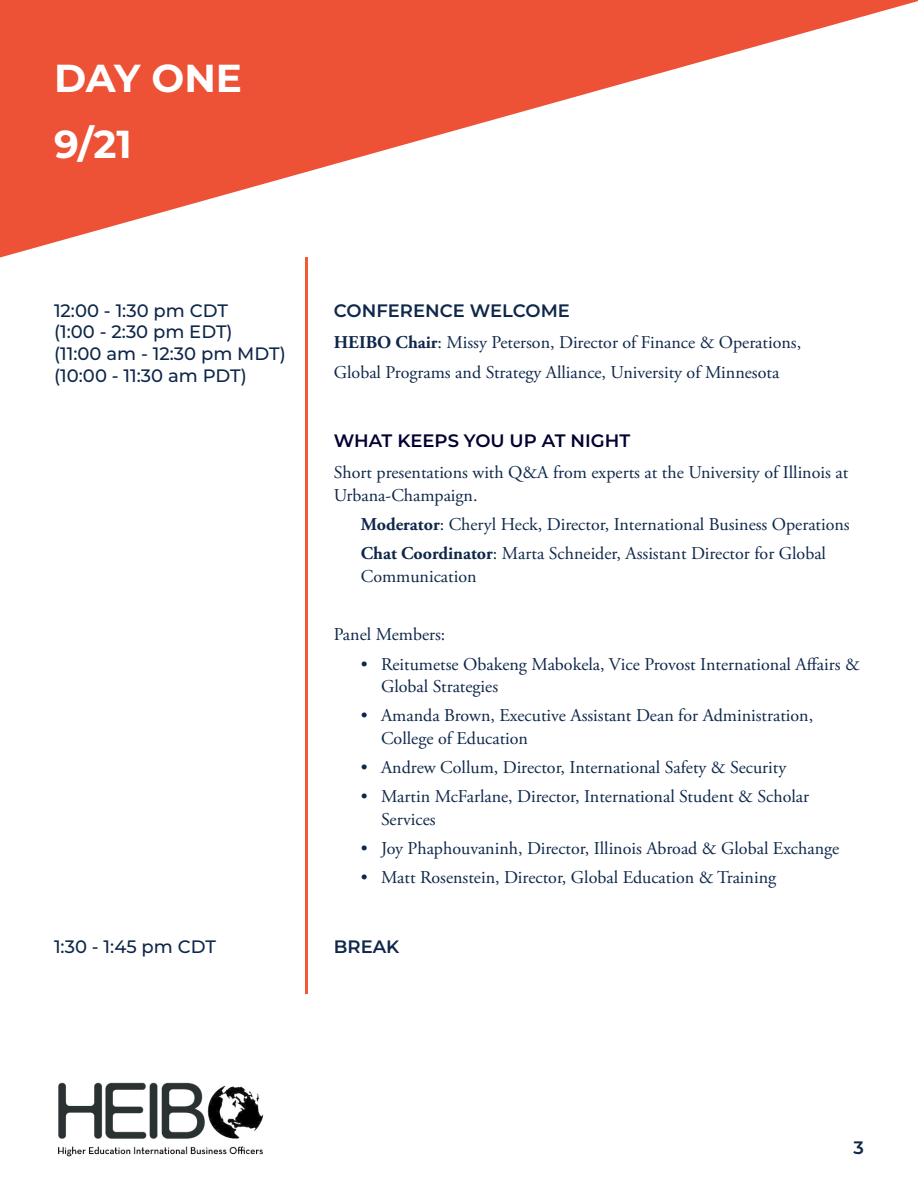
<style>
.page{position:relative;width:918px;height:1188px;background:#fff}
.page>*{position:absolute;margin:0;border:0;box-sizing:border-box;transform-origin:0 0}
.t1{font:700 39px "Montserrat";color:#fff}
.t2{font:18px/22.5px "Adobe Garamond Pro";color:#0e274a}
.t3{font:500 18px "Montserrat";color:#0e274a}
.t4{font:600 18px "Montserrat";color:#0e274a}
.t5{font:600 18px "Montserrat";color:#000032}
.s1{font-weight:700}
</style>
<div class="page">
<svg style="left:0;top:0;width:918px;height:258px"></svg>
<hr style="left:305px;top:257px;width:3px;height:737px;background:#f05933">
<img style="left:58px;top:1082px;width:206px;height:75px">
<p class="t1" style="left:54px;top:50px;width:190px">DAY ONE</p>
<p class="t1" style="left:54px;top:116px;width:79px">9/21</p>
<p class="t3" style="left:54px;top:298px;width:175px">12:00 - 1:30 pm CDT</p>
<p class="t4" style="left:334px;top:298px;width:238px">CONFERENCE WELCOME</p>
<p class="t3" style="left:54px;top:319px;width:180px">(1:00 - 2:30 pm EDT)</p>
<p class="t3" style="left:54px;top:341px;width:233px">(11:00 am - 12:30 pm MDT)</p>
<p class="t3" style="left:54px;top:363px;width:194px">(10:00 - 11:30 am PDT)</p>
<p class="t2" style="left:334px;top:332px;width:469px"><span class="s1">HEIBO Chair</span>: Missy Peterson, Director of Finance &amp; Operations,</p>
<p class="t2" style="left:334px;top:361px;width:447px">Global Programs and Strategy Alliance, University of Minnesota</p>
<p class="t5" style="left:334px;top:428px;width:298px">WHAT KEEPS YOU UP AT NIGHT</p>
<p class="t2" style="left:334px;top:462px;width:516px">Short presentations with Q&amp;A from experts at the University of Illinois at<br>Urbana-Champaign.</p>
<p class="t2" style="left:361px;top:514px;width:490px"><span class="s1">Moderator</span>: Cheryl Heck, Director, International Business Operations</p>
<p class="t2" style="left:361px;top:543px;width:467px"><span class="s1">Chat Coordinator</span>: Marta Schneider, Assistant Director for Global<br>Communication</p>
<p class="t2" style="left:334px;top:624px;width:113px">Panel Members:</p>
<p class="t2" style="left:381px;top:653px;width:480px;text-indent:-20px">• Reitumetse Obakeng Mabokela, Vice Provost International Affairs &amp;<br>Global Strategies</p>
<p class="t2" style="left:381px;top:705px;width:434px;text-indent:-20px">• Amanda Brown, Executive Assistant Dean for Administration,<br>College of Education</p>
<p class="t2" style="left:361px;top:757px;width:427px">• Andrew Collum, Director, International Safety &amp; Security</p>
<p class="t2" style="left:381px;top:786px;width:430px;text-indent:-20px">• Martin McFarlane, Director, International Student &amp; Scholar<br>Services</p>
<p class="t2" style="left:361px;top:838px;width:480px">• Joy Phaphouvaninh, Director, Illinois Abroad &amp; Global Exchange</p>
<p class="t2" style="left:361px;top:867px;width:417px">• Matt Rosenstein, Director, Global Education &amp; Training</p>
<p class="t3" style="left:54px;top:935px;width:163px">1:30 - 1:45 pm CDT</p>
<p class="t4" style="left:334px;top:934px;width:67px">BREAK</p>
<p class="t4" style="left:854px;top:1135px;width:12px">3</p>
</div>
